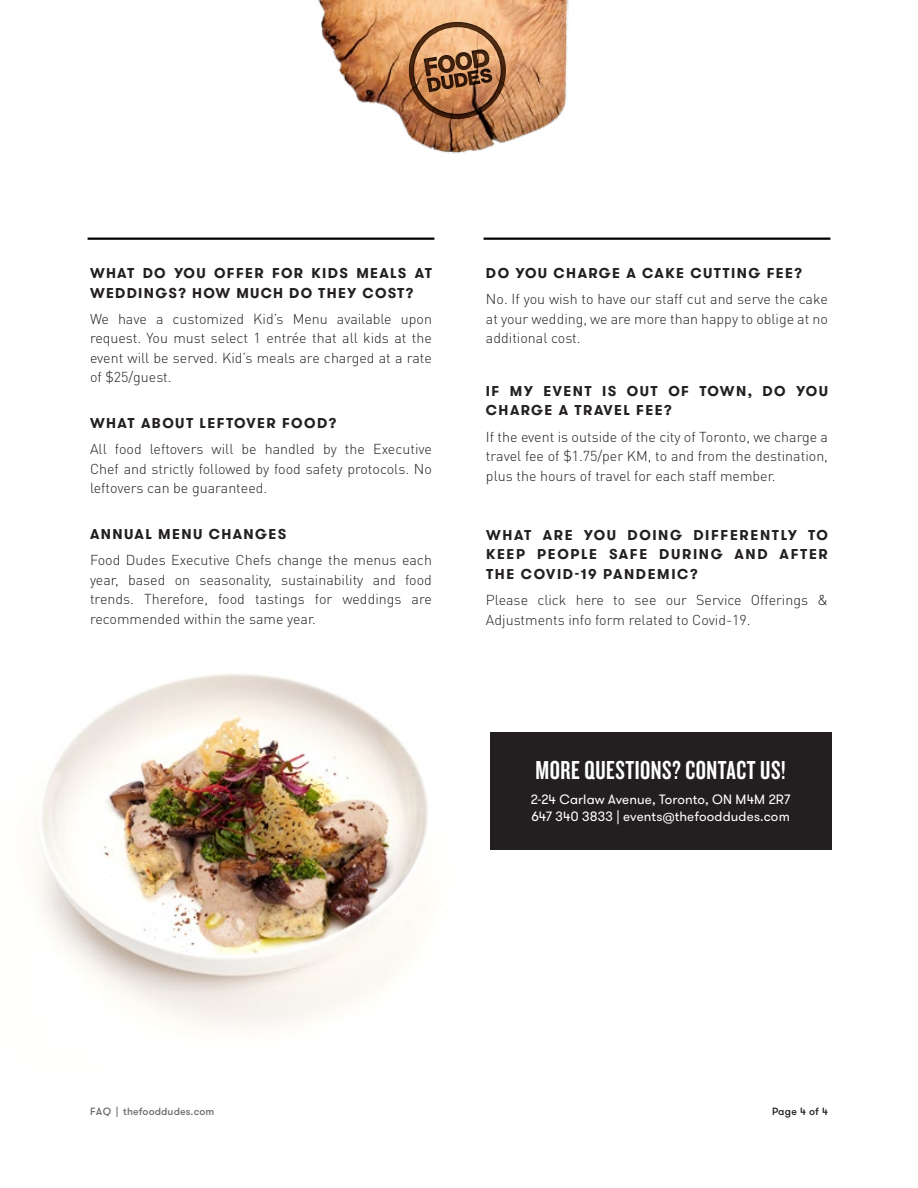
<style>
.page{position:relative;width:918px;height:1188px;background:#fff}
.page>*{position:absolute;margin:0;border:0;box-sizing:border-box;transform-origin:0 0}
.t1{font:27px "Knockout HTF48 Featherweight";letter-spacing:.02em;color:#fff}
.t2{font:300 14.25px/19.5px "DIN Pro";color:#231f20;text-align:justify}
.t3{font:700 14.25px/19.5px "GT Walsheim";letter-spacing:.1em;color:#231f20}
.t4{font:13.5px/16.2px "GT Walsheim";letter-spacing:.01em;color:#fff}
.t5{font:500 10.5px "GT Walsheim";letter-spacing:.01em;color:#6d6e71}
.t6{font:500 10.5px "GT Walsheim";letter-spacing:.02em;color:#231f20}
</style>
<div class="page">
<img style="left:37px;top:674px;width:564px;height:356px">
<hr style="left:88px;top:238px;width:346px;height:2px;background:#000">
<hr style="left:484px;top:238px;width:346px;height:2px;background:#000">
<div style="left:490px;top:732px;width:342px;height:117px;background:#231f20"></div>
<img style="left:318px;top:0;width:251px;height:154px">
<svg style="left:383px;top:3px;width:148px;height:118px;background:#c38d61"></svg>
<p class="t3" style="left:90px;top:264px;width:343px">WHAT DO YOU OFFER FOR KIDS MEALS AT<br>WEDDINGS? HOW MUCH DO THEY COST?</p>
<p class="t2" style="left:90px;top:308px;width:343px">We have a customized Kid’s Menu available upon request. You must select 1 entrée that all kids at the event will be served. Kid’s meals are charged at a rate of $25/guest.</p>
<p class="t3" style="left:90px;top:414px;width:248px">WHAT ABOUT LEFTOVER FOOD?</p>
<p class="t2" style="left:90px;top:439px;width:343px">All food leftovers will be handled by the Executive Chef and strictly followed by food safety protocols. No leftovers can be guaranteed.</p>
<p class="t3" style="left:90px;top:525px;width:198px">ANNUAL MENU CHANGES</p>
<p class="t2" style="left:90px;top:550px;width:343px">Food Dudes Executive Chefs change the menus each year, based on seasonality, sustainability and food trends. Therefore, food tastings for weddings are recommended within the same year.</p>
<p class="t3" style="left:486px;top:263px;width:318px">DO YOU CHARGE A CAKE CUTTING FEE?</p>
<p class="t2" style="left:486px;top:289px;width:343px">No. If you wish to have our staff cut and serve the cake at your wedding, we are more than happy to oblige at no additional cost.</p>
<p class="t3" style="left:486px;top:381px;width:344px">IF MY EVENT IS OUT OF TOWN, DO YOU<br>CHARGE A TRAVEL FEE?</p>
<p class="t2" style="left:486px;top:426px;width:344px">If the event is outside of the city of Toronto, we charge a travel fee of $1.75/per KM, to and from the destination, plus the hours of travel for each staff member.</p>
<p class="t3" style="left:486px;top:525px;width:343px;text-align:justify">WHAT ARE YOU DOING DIFFERENTLY TO KEEP PEOPLE SAFE DURING AND AFTER THE COVID-19 PANDEMIC?</p>
<p class="t2" style="left:486px;top:590px;width:344px">Please click here to see our Service Offerings &amp;<br>Adjustments info form related to Covid-19.</p>
<h1 class="t1" style="left:535px;top:757px;width:252px">MORE QUESTIONS? CONTACT US!</h1>
<p class="t4" style="left:531px;top:792px;width:261px">2-24 Carlaw Avenue, Toronto, ON M4M 2R7<br>647 340 3833 | events@thefooddudes.com</p>
<p class="t5" style="left:90px;top:1104px;width:126px">FAQ | thefooddudes.com</p>
<p class="t6" style="left:772px;top:1104px;width:57px">Page 4 of 4</p>
</div>
